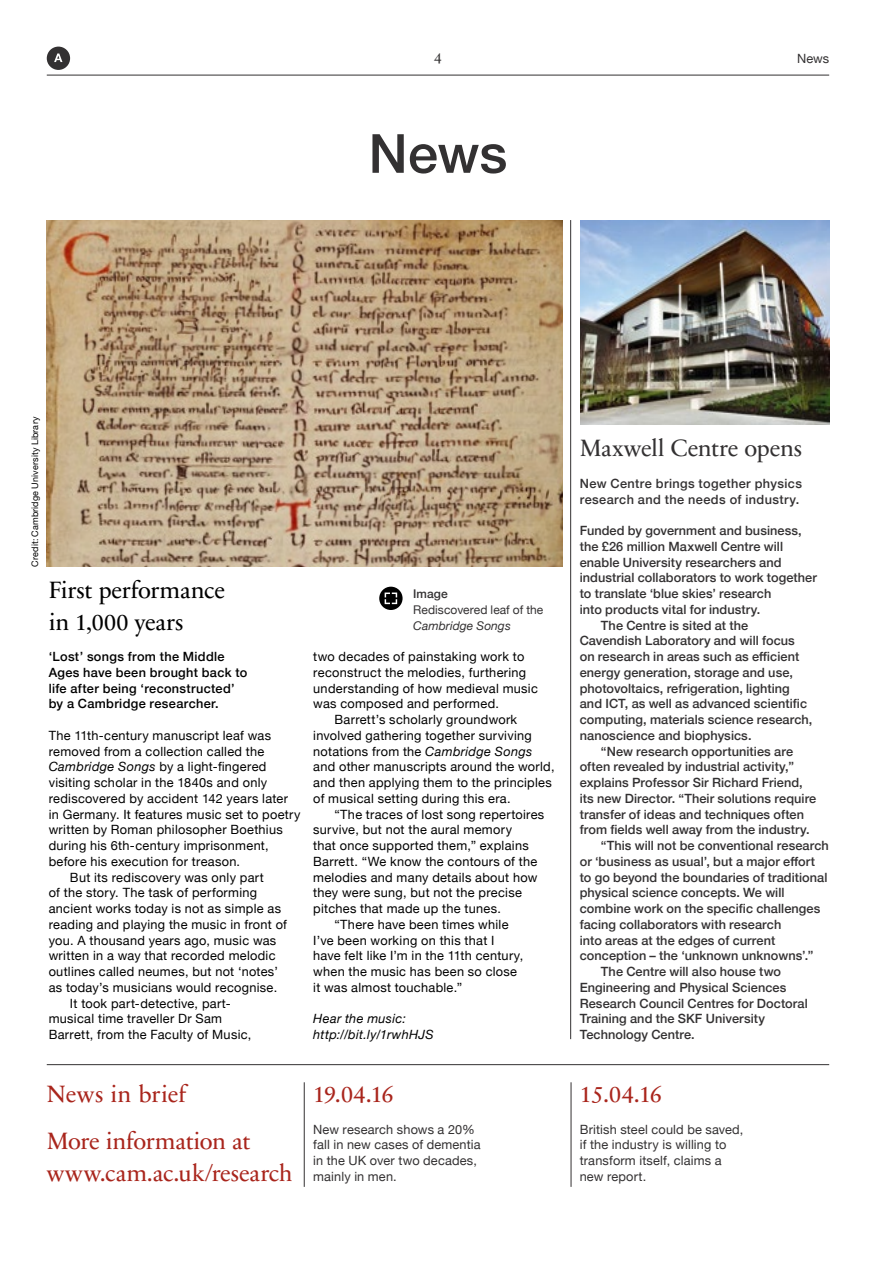
<style>
.page{position:relative;width:893px;height:1263px;background:#fff}
.page>*{position:absolute;margin:0;border:0;box-sizing:border-box;transform-origin:0 0}
.t1{font:500 54px "Helvetica Neue";color:#333132}
.t2{font:24px/47.2px "Sabon Next LT Pro";letter-spacing:-.01em;color:#a9251c}
.t3{font:24px/31.5px "Sabon Next LT Pro";letter-spacing:-.005em;color:#000}
.t4{font:24px "Sabon Next LT Pro";letter-spacing:-.015em;color:#333132}
.t5{font:15px "Sabon Next LT Pro";color:#333132}
.t6{font:12.75px "Helvetica Neue";letter-spacing:.025em;color:#000}
.t7{font:500 12.75px "Helvetica Neue";letter-spacing:.005em;color:#333132}
.t8{font:12.75px/15.8px "Helvetica Neue";letter-spacing:.01em;color:#333132}
.t9{font:500 12.75px/15.8px "Helvetica Neue";letter-spacing:.025em;color:#000}
.t10{font:500 12.75px/15.8px "Helvetica Neue";letter-spacing:.03em;color:#333132}
.t11{font:italic 12.75px/15.8px "Helvetica Neue";letter-spacing:.025em;color:#000}
.t12{font:12px "Helvetica Neue";letter-spacing:.005em;color:#333132}
.t13{font:italic 12px "Helvetica Neue";letter-spacing:.005em;color:#333132}
.t14{font:500 12px "Helvetica Neue";letter-spacing:.005em;color:#333132}
.t15{font:9px "Helvetica Neue";letter-spacing:.015em;color:#000}
.s1{font-style:italic}
</style>
<div class="page">
<hr style="left:47px;top:75px;width:782px;height:1px;background:#333132">
<hr style="left:47px;top:1064px;width:782px;height:1px;background:#333132">
<hr style="left:304px;top:1082px;width:1px;height:105px;background:#333132">
<hr style="left:571px;top:1082px;width:1px;height:105px;background:#333132">
<hr style="left:570px;top:220px;width:1px;height:819px;background:#333132">
<img style="left:580px;top:220px;width:250px;height:205px">
<img style="left:46px;top:220px;width:516px;height:347px">
<svg style="left:379px;top:587px;width:24px;height:23px"></svg>
<svg style="left:47px;top:47px;width:23px;height:23px"></svg>
<p class="t5" style="left:434px;top:46px;width:9px">4</p>
<p class="t8" style="left:797px;top:51px;width:34px">News</p>
<h1 class="t1" style="left:369px;top:110px;width:140px">News</h1>
<p class="t15" style="left:28px;top:567px;width:151px;rotate:-90deg">Credit: Cambridge University Library</p>
<h2 class="t3" style="left:49px;top:573px;width:178px">First performance in 1,000 years</h2>
<p class="t9" style="left:49px;top:648px;width:200px">‘Lost’ songs from the Middle<br>Ages have been brought back to life after being ‘reconstructed’ by a Cambridge researcher.</p>
<p class="t6" style="left:49px;top:726px;width:224px">The 11th-century manuscript leaf was</p>
<p class="t6" style="left:49px;top:742px;width:217px">removed from a collection called the</p>
<p class="t6" style="left:49px;top:758px;width:219px"><span class="s1">Cambridge Songs</span> by a light-fingered</p>
<p class="t6" style="left:49px;top:773px;width:220px">visiting scholar in the 1840s and only</p>
<p class="t6" style="left:49px;top:789px;width:241px">rediscovered by accident 142 years later</p>
<p class="t6" style="left:49px;top:805px;width:253px">in Germany. It features music set to poetry</p>
<p class="t6" style="left:49px;top:821px;width:236px">written by Roman philosopher Boethius</p>
<p class="t6" style="left:49px;top:836px;width:222px">during his 6th-century imprisonment,</p>
<p class="t6" style="left:49px;top:852px;width:193px">before his execution for treason.</p>
<p class="t6" style="left:70px;top:868px;width:195px">But its rediscovery was only part</p>
<p class="t6" style="left:49px;top:883px;width:210px">of the story. The task of performing</p>
<p class="t6" style="left:49px;top:899px;width:234px">ancient works today is not as simple as</p>
<p class="t6" style="left:49px;top:915px;width:240px">reading and playing the music in front of</p>
<p class="t6" style="left:49px;top:931px;width:229px">you. A thousand years ago, music was</p>
<p class="t6" style="left:49px;top:946px;width:228px">written in a way that recorded melodic</p>
<p class="t6" style="left:49px;top:962px;width:231px">outlines called neumes, but not ‘notes’</p>
<p class="t6" style="left:49px;top:978px;width:230px">as today’s musicians would recognise.</p>
<p class="t6" style="left:70px;top:994px;width:162px">It took part-detective, part-</p>
<p class="t6" style="left:49px;top:1009px;width:175px">musical time traveller Dr Sam</p>
<p class="t6" style="left:49px;top:1025px;width:204px">Barrett, from the Faculty of Music,</p>
<p class="t14" style="left:413px;top:584px;width:36px">Image</p>
<p class="t12" style="left:413px;top:601px;width:132px">Rediscovered leaf of the</p>
<p class="t13" style="left:413px;top:617px;width:99px">Cambridge Songs</p>
<p class="t6" style="left:313px;top:647px;width:213px">two decades of painstaking work to</p>
<p class="t6" style="left:313px;top:663px;width:215px">reconstruct the melodies, furthering</p>
<p class="t6" style="left:313px;top:679px;width:226px">understanding of how medieval music</p>
<p class="t6" style="left:313px;top:695px;width:187px">was composed and performed.</p>
<p class="t6" style="left:334px;top:710px;width:184px">Barrett’s scholarly groundwork</p>
<p class="t6" style="left:313px;top:726px;width:220px">involved gathering together surviving</p>
<p class="t6" style="left:313px;top:742px;width:220px">notations from the <span class="s1">Cambridge Songs</span></p>
<p class="t6" style="left:313px;top:758px;width:243px">and other manuscripts around the world,</p>
<p class="t6" style="left:313px;top:773px;width:240px">and then applying them to the principles</p>
<p class="t6" style="left:313px;top:789px;width:199px">of musical setting during this era.</p>
<p class="t6" style="left:334px;top:805px;width:211px">“The traces of lost song repertoires</p>
<p class="t6" style="left:313px;top:820px;width:200px">survive, but not the aural memory</p>
<p class="t6" style="left:313px;top:836px;width:217px">that once supported them,” explains</p>
<p class="t6" style="left:313px;top:852px;width:225px">Barrett. “We know the contours of the</p>
<p class="t6" style="left:313px;top:868px;width:226px">melodies and many details about how</p>
<p class="t6" style="left:313px;top:883px;width:210px">they were sung, but not the precise</p>
<p class="t6" style="left:313px;top:899px;width:189px">pitches that made up the tunes.</p>
<p class="t6" style="left:334px;top:915px;width:176px">“There have been times while</p>
<p class="t6" style="left:313px;top:931px;width:183px">I’ve been working on this that I</p>
<p class="t6" style="left:313px;top:946px;width:212px">have felt like I’m in the 11th century,</p>
<p class="t6" style="left:313px;top:962px;width:205px">when the music has been so close</p>
<p class="t6" style="left:313px;top:978px;width:150px">it was almost touchable.”</p>
<p class="t11" style="left:313px;top:1012px;width:122px">Hear the music: http://bit.ly/1rwhHJS</p>
<h2 class="t2" style="left:47px;top:1069px;width:205px">News in brief<br>More information at</h2>
<h2 class="t2" style="left:47px;top:1148px;width:247px">www.cam.ac.uk/research</h2>
<h2 class="t2" style="left:313px;top:1069px;width:82px">19.04.16</h2>
<p class="t8" style="left:313px;top:1122px;width:169px">New research shows a 20% fall in new cases of dementia in the UK over two decades, mainly in men.</p>
<h2 class="t4" style="left:580px;top:430px;width:224px">Maxwell Centre opens</h2>
<p class="t10" style="left:580px;top:474px;width:224px">New Centre brings together physics research and the needs of industry.</p>
<p class="t7" style="left:580px;top:520px;width:223px">Funded by government and business,</p>
<p class="t7" style="left:580px;top:536px;width:205px">the £26 million Maxwell Centre will</p>
<p class="t7" style="left:580px;top:552px;width:203px">enable University researchers and</p>
<p class="t7" style="left:580px;top:567px;width:239px">industrial collaborators to work together</p>
<p class="t7" style="left:580px;top:583px;width:193px">to translate ‘blue skies’ research</p>
<p class="t7" style="left:580px;top:599px;width:182px">into products vital for industry.</p>
<p class="t7" style="left:601px;top:615px;width:149px">The Centre is sited at the</p>
<p class="t7" style="left:580px;top:630px;width:217px">Cavendish Laboratory and will focus</p>
<p class="t7" style="left:580px;top:646px;width:221px">on research in areas such as efficient</p>
<p class="t7" style="left:580px;top:662px;width:215px">energy generation, storage and use,</p>
<p class="t7" style="left:580px;top:678px;width:211px">photovoltaics, refrigeration, lighting</p>
<p class="t7" style="left:580px;top:693px;width:229px">and ICT, as well as advanced scientific</p>
<p class="t7" style="left:580px;top:709px;width:234px">computing, materials science research,</p>
<p class="t7" style="left:580px;top:725px;width:173px">nanoscience and biophysics.</p>
<p class="t7" style="left:601px;top:741px;width:194px">“New research opportunities are</p>
<p class="t7" style="left:580px;top:756px;width:216px">often revealed by industrial activity,”</p>
<p class="t7" style="left:580px;top:772px;width:224px">explains Professor Sir Richard Friend,</p>
<p class="t7" style="left:580px;top:788px;width:238px">its new Director. “Their solutions require</p>
<p class="t7" style="left:580px;top:804px;width:226px">transfer of ideas and techniques often</p>
<p class="t7" style="left:580px;top:819px;width:232px">from fields well away from the industry.</p>
<p class="t7" style="left:601px;top:835px;width:229px">“This will not be conventional research</p>
<p class="t7" style="left:580px;top:851px;width:237px">or ‘business as usual’, but a major effort</p>
<p class="t7" style="left:580px;top:867px;width:249px">to go beyond the boundaries of traditional</p>
<p class="t7" style="left:580px;top:882px;width:206px">physical science concepts. We will</p>
<p class="t7" style="left:580px;top:898px;width:242px">combine work on the specific challenges</p>
<p class="t7" style="left:580px;top:914px;width:203px">facing collaborators with research</p>
<p class="t7" style="left:580px;top:930px;width:197px">into areas at the edges of current</p>
<p class="t7" style="left:580px;top:945px;width:235px">conception – the ‘unknown unknowns’.”</p>
<p class="t7" style="left:601px;top:961px;width:182px">The Centre will also house two</p>
<p class="t7" style="left:580px;top:977px;width:208px">Engineering and Physical Sciences</p>
<p class="t7" style="left:580px;top:993px;width:230px">Research Council Centres for Doctoral</p>
<p class="t7" style="left:580px;top:1008px;width:187px">Training and the SKF University</p>
<p class="t7" style="left:580px;top:1024px;width:116px">Technology Centre.</p>
<h2 class="t2" style="left:580px;top:1069px;width:83px">15.04.16</h2>
<p class="t8" style="left:580px;top:1122px;width:165px">British steel could be saved, if the industry is willing to transform itself, claims a new report.</p>
</div>
